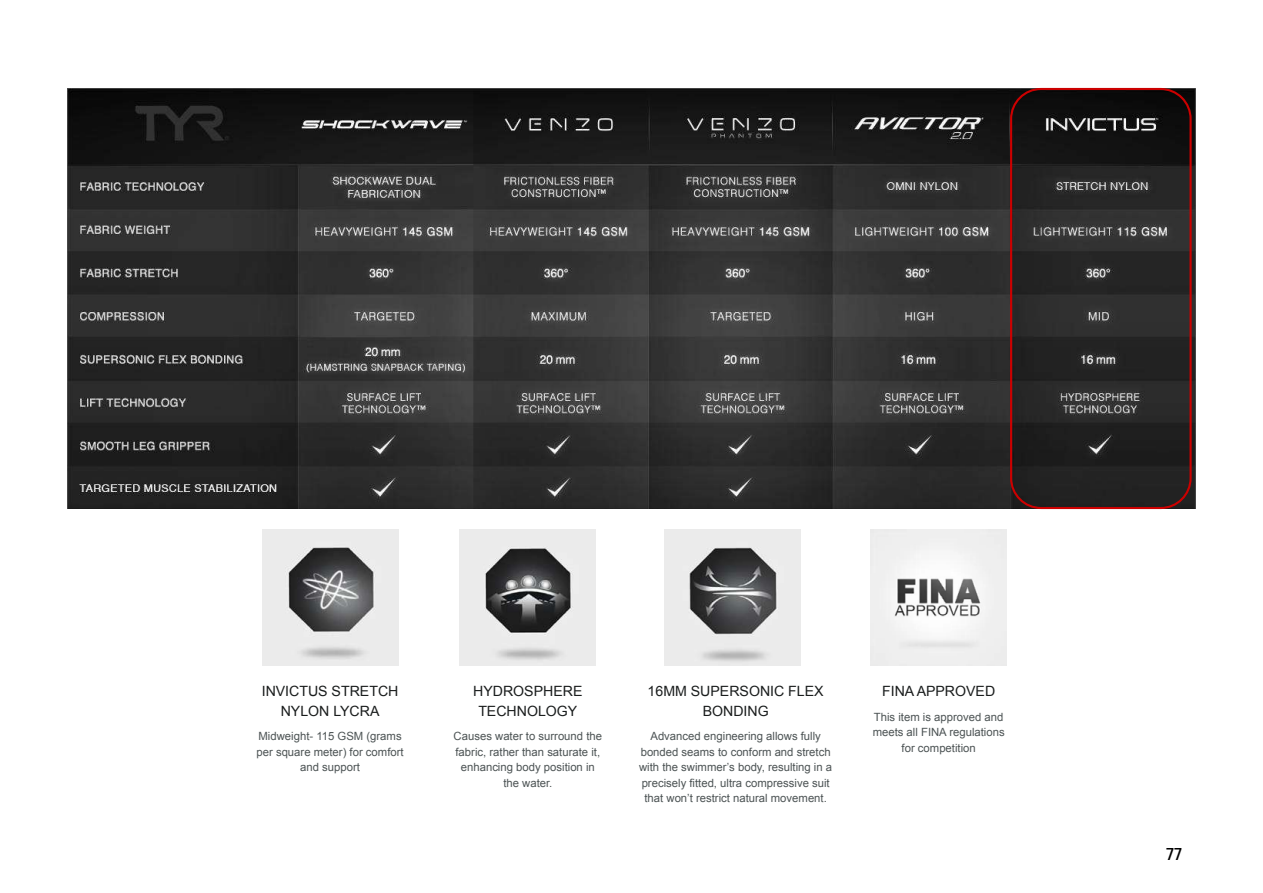
<style>
.page{position:relative;width:1263px;height:893px;background:#fff}
.page>*{position:absolute;margin:0;border:0;box-sizing:border-box;transform-origin:0 0}
.t1{font:500 18px "Proxima Nova Cond";color:#000}
.t2{font:14.1px/19.4px "Arial";color:#1a1d1d;text-align:center}
.t3{font:11.25px/15.6px "Arial";color:#4c5354;text-align:center}
</style>
<div class="page">
<img style="left:68px;top:89px;width:1127px;height:419px">
<img style="left:460px;top:529px;width:136px;height:136px">
<img style="left:871px;top:529px;width:136px;height:136px">
<img style="left:262px;top:529px;width:136px;height:136px">
<svg style="left:1009px;top:87px;width:184px;height:423px;background:#2e2727"></svg>
<img style="left:664px;top:529px;width:136px;height:136px">
<p class="t2" style="left:262px;top:682px;width:138px">INVICTUS STRETCH<br>NYLON LYCRA</p>
<p class="t3" style="left:257px;top:728px;width:149px">Midweight- 115 GSM (grams per square meter) for comfort and support</p>
<p class="t2" style="left:473px;top:682px;width:111px">HYDROSPHERE<br>TECHNOLOGY</p>
<p class="t3" style="left:454px;top:728px;width:150px">Causes water to surround the fabric, rather than saturate it, enhancing body position in the water.</p>
<p class="t2" style="left:648px;top:682px;width:178px">16MM SUPERSONIC FLEX<br>BONDING</p>
<p class="t3" style="left:639px;top:728px;width:195px">Advanced engineering allows fully bonded seams to conform and stretch with the swimmer’s body, resulting in a precisely fitted, ultra compressive suit that won’t restrict natural movement.</p>
<p class="t2" style="left:882px;top:682px;width:115px">FINA APPROVED</p>
<p class="t3" style="left:873px;top:709px;width:134px">This item is approved and meets all FINA regulations for competition</p>
<h1 class="t1" style="left:1166px;top:841px;width:17px">77</h1>
</div>
